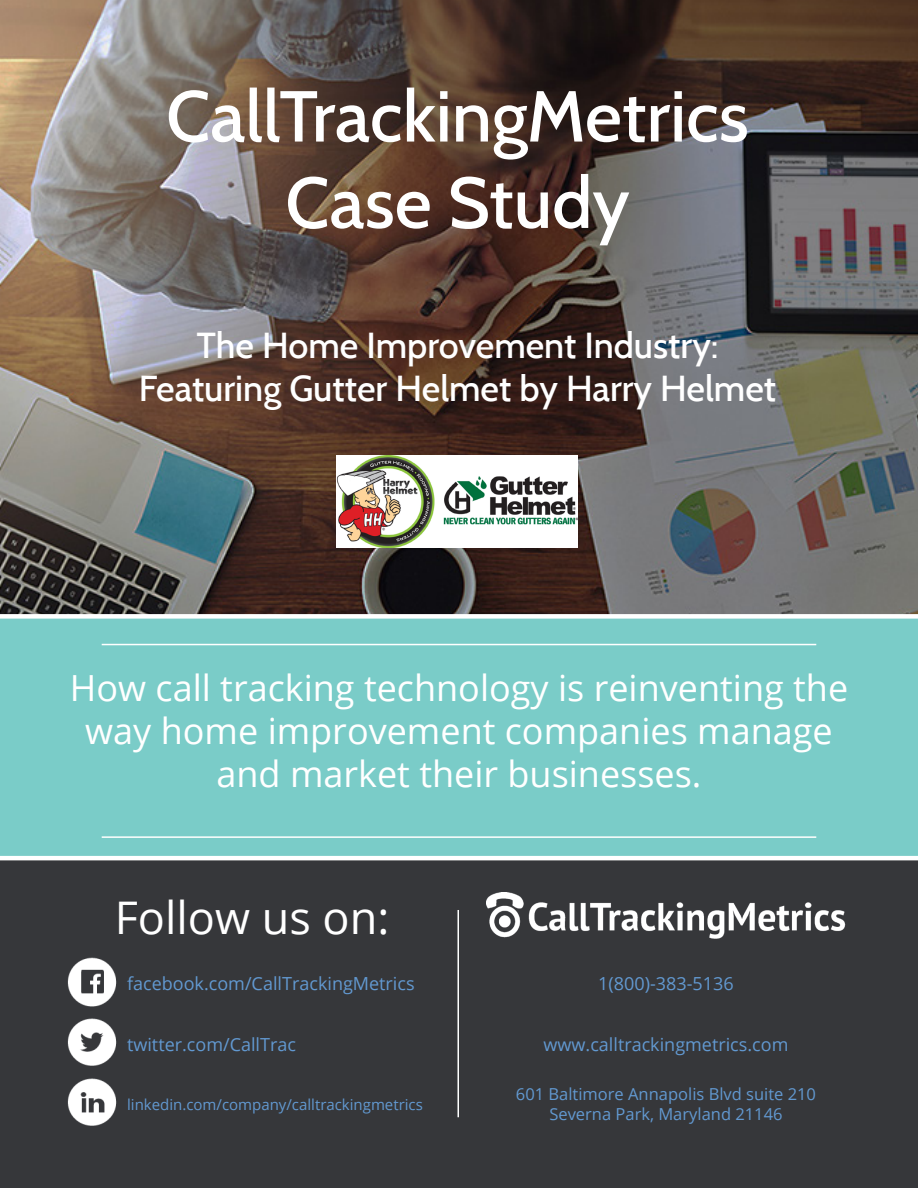
<style>
.page{position:relative;width:918px;height:1188px;background:#fff}
.page>*{position:absolute;margin:0;border:0;box-sizing:border-box;transform-origin:0 0}
.t1{font:500 72px "Cabin";color:#fff}
.t2{font:45px "Open Sans";color:#fff}
.t3{font:36px/43.2px "Open Sans";color:#fff;text-align:center}
.t4{font:500 36px "Cabin";color:#fff}
.t5{font:18px "Open Sans";color:#6299d1}
.t6{font:16.5px "Open Sans";color:#6299d1}
.t7{font:15px "Open Sans";color:#6299d1}
</style>
<div class="page">
<img style="left:0;top:0;width:918px;height:614px">
<div style="left:0;top:860px;width:918px;height:328px;background:#36373a"></div>
<div style="left:0;top:614px;width:918px;height:242px;background:#7accc8"></div>
<hr style="left:102px;top:644px;width:714px;height:1px;background:#fff">
<hr style="left:102px;top:836px;width:714px;height:2px;background:#fff">
<img style="left:67px;top:957px;width:50px;height:169px">
<hr style="left:458px;top:910px;width:1px;height:207px;background:#fff">
<img style="left:486px;top:893px;width:360px;height:46px">
<img style="left:337px;top:455px;width:241px;height:93px">
<p class="t1" style="left:166px;top:72px;width:584px">CallTrackingMetrics</p>
<p class="t1" style="left:285px;top:159px;width:346px">Case Study</p>
<p class="t4" style="left:196px;top:323px;width:524px">The Home Improvement Industry:</p>
<p class="t4" style="left:139px;top:366px;width:639px">Featuring Gutter Helmet by Harry Helmet</p>
<p class="t3" style="left:70px;top:665px;width:780px">How call tracking technology is reinventing the way home improvement companies manage and market their businesses.</p>
<p class="t2" style="left:115px;top:887px;width:276px">Follow us on:</p>
<p class="t5" style="left:127px;top:972px;width:289px">facebook.com/CallTrackingMetrics</p>
<p class="t5" style="left:127px;top:1032px;width:170px">twitter.com/CallTrac</p>
<p class="t7" style="left:127px;top:1094px;width:297px">linkedin.com/company/calltrackingmetrics</p>
<p class="t5" style="left:598px;top:972px;width:137px">1(800)-383-5136</p>
<p class="t5" style="left:544px;top:1032px;width:246px">www.calltrackingmetrics.com</p>
<p class="t6" style="left:516px;top:1083px;width:302px">601 Baltimore Annapolis Blvd suite 210</p>
<p class="t6" style="left:549px;top:1103px;width:235px">Severna Park, Maryland 21146</p>
</div>
